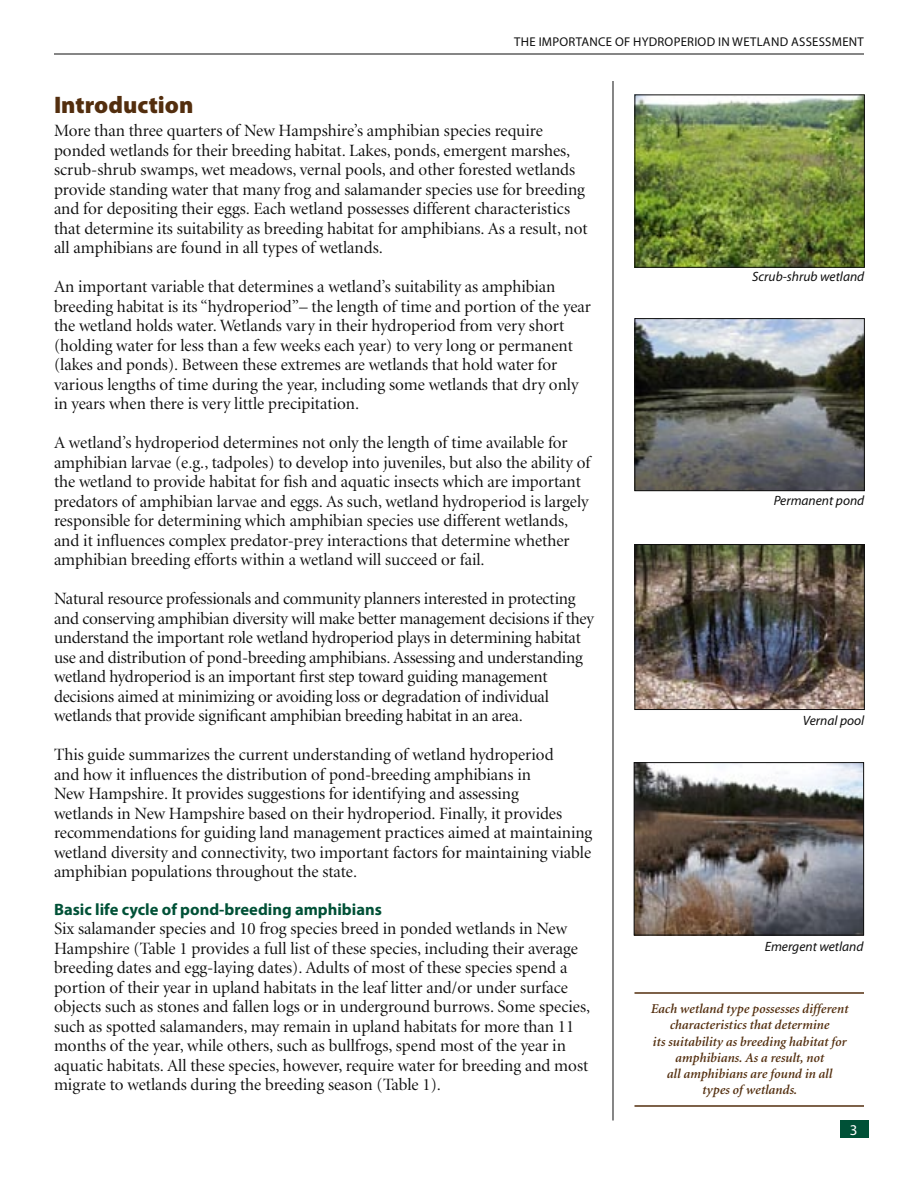
<style>
.page{position:relative;width:918px;height:1188px;background:#fff}
.page>*{position:absolute;margin:0;border:0;box-sizing:border-box;transform-origin:0 0}
.t1{font:900 24px "Myriad Pro";color:#532e0e}
.t2{font:17.25px/19.5px "Minion Display";color:#0f0f0f}
.t3{font:700 16.5px "Myriad Pro";color:#005137}
.t4{font:15px "Myriad Pro";color:#fff}
.t5{font:italic 600 13.5px/16.2px "Minion";color:#532e0e;text-align:center}
.t6{font:italic 13.5px "Myriad";color:#0f0f0f}
.t7{font:12.75px "Myriad Pro";letter-spacing:.02em;color:#0f0f0f}
</style>
<div class="page">
<div style="left:840px;top:1120px;width:29px;height:18px;background:#005137"></div>
<hr style="left:54px;top:54px;width:810px;height:1px;background:#0f0f0f">
<img style="left:636px;top:96px;width:227px;height:170px">
<div style="left:634px;top:94px;width:231px;height:174px;border:1px solid #0f0f0f"></div>
<hr style="left:613px;top:81px;width:1px;height:1039px;background:#0f0f0f">
<img style="left:636px;top:320px;width:227px;height:169px">
<div style="left:634px;top:318px;width:231px;height:173px;border:1px solid #0f0f0f"></div>
<img style="left:636px;top:546px;width:227px;height:162px">
<div style="left:634px;top:544px;width:231px;height:166px;border:1px solid #0f0f0f"></div>
<img style="left:636px;top:764px;width:226px;height:169px">
<div style="left:634px;top:762px;width:230px;height:173px;border:1px solid #0f0f0f"></div>
<hr style="left:634px;top:992px;width:230px;height:2px;background:#532e0e">
<hr style="left:634px;top:1105px;width:230px;height:2px;background:#532e0e">
<p class="t7" style="left:514px;top:35px;width:351px">THE IMPORTANCE OF HYDROPERIOD IN WETLAND ASSESSMENT</p>
<h1 class="t1" style="left:54px;top:91px;width:141px">Introduction</h1>
<p class="t2" style="left:54px;top:122px;width:535px">More than three quarters of New Hampshire’s amphibian species require ponded wetlands for their breeding habitat. Lakes, ponds, emergent marshes, scrub-shrub swamps, wet meadows, vernal pools, and other forested wetlands provide standing water that many frog and salamander species use for breeding and for depositing their eggs. Each wetland possesses different characteristics that determine its suitability as breeding habitat for amphibians. As a result, not all amphibians are found in all types of wetlands.</p>
<p class="t2" style="left:54px;top:278px;width:538px">An important variable that determines a wetland’s suitability as amphibian breeding habitat is its “hydroperiod”– the length of time and portion of the year the wetland holds water. Wetlands vary in their hydroperiod from very short (holding water for less than a few weeks each year) to very long or permanent (lakes and ponds). Between these extremes are wetlands that hold water for various lengths of time during the year, including some wetlands that dry only in years when there is very little precipitation.</p>
<p class="t2" style="left:54px;top:434px;width:538px">A wetland’s hydroperiod determines not only the length of time available for amphibian larvae (e.g., tadpoles) to develop into juveniles, but also the ability of the wetland to provide habitat for fish and aquatic insects which are important predators of amphibian larvae and eggs. As such, wetland hydroperiod is largely responsible for determining which amphibian species use different wetlands, and it influences complex predator-prey interactions that determine whether amphibian breeding efforts within a wetland will succeed or fail.</p>
<p class="t2" style="left:54px;top:590px;width:542px">Natural resource professionals and community planners interested in protecting and conserving amphibian diversity will make better management decisions if they understand the important role wetland hydroperiod plays in determining habitat use and distribution of pond-breeding amphibians. Assessing and understanding wetland hydroperiod is an important first step toward guiding management decisions aimed at minimizing or avoiding loss or degradation of individual wetlands that provide significant amphibian breeding habitat in an area.</p>
<p class="t2" style="left:54px;top:746px;width:540px">This guide summarizes the current understanding of wetland hydroperiod<br>and how it influences the distribution of pond-breeding amphibians in<br>New Hampshire. It provides suggestions for identifying and assessing<br>wetlands in New Hampshire based on their hydroperiod. Finally, it provides recommendations for guiding land management practices aimed at maintaining wetland diversity and connectivity, two important factors for maintaining viable amphibian populations throughout the state.</p>
<p class="t3" style="left:54px;top:899px;width:329px">Basic life cycle of pond-breeding amphibians</p>
<p class="t2" style="left:54px;top:920px;width:538px">Six salamander species and 10 frog species breed in ponded wetlands in New Hampshire (Table 1 provides a full list of these species, including their average breeding dates and egg-laying dates). Adults of most of these species spend a portion of their year in upland habitats in the leaf litter and/or under surface objects such as stones and fallen logs or in underground burrows. Some species, such as spotted salamanders, may remain in upland habitats for more than 11 months of the year, while others, such as bullfrogs, spend most of the year in aquatic habitats. All these species, however, require water for breeding and most migrate to wetlands during the breeding season (Table 1).</p>
<p class="t6" style="left:752px;top:270px;width:114px">Scrub-shrub wetland</p>
<p class="t6" style="left:774px;top:494px;width:92px">Permanent pond</p>
<p class="t6" style="left:803px;top:714px;width:63px">Vernal pool</p>
<p class="t6" style="left:765px;top:939px;width:100px">Emergent wetland</p>
<p class="t5" style="left:650px;top:1001px;width:199px">Each wetland type possesses different characteristics that determine<br>its suitability as breeding habitat for amphibians. As a result, not<br>all amphibians are found in all<br>types of wetlands.</p>
<p class="t4" style="left:850px;top:1122px;width:9px">3</p>
</div>
